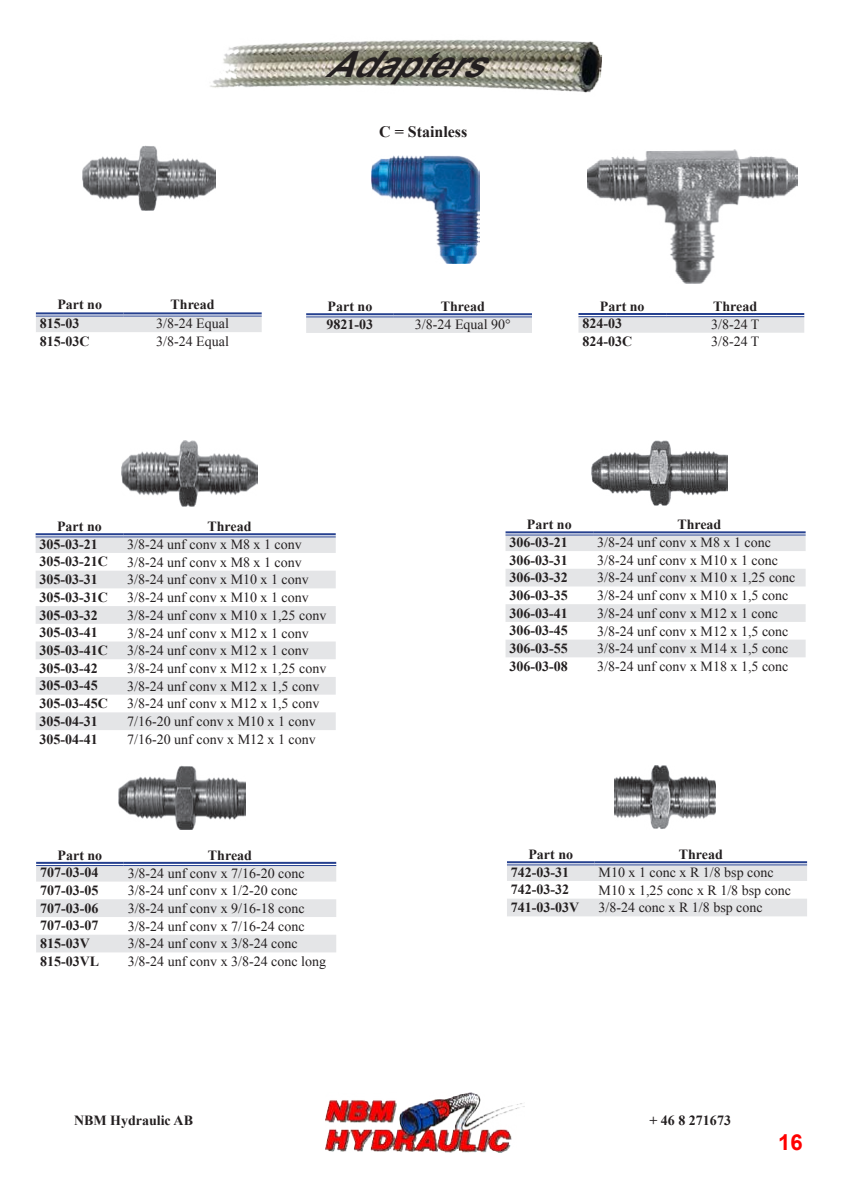
<style>
.page{position:relative;width:842px;height:1191px;background:#fff}
.page>*{position:absolute;margin:0;border:0;box-sizing:border-box;transform-origin:0 0}
.t1{font:italic 700 36px "Arial";color:#231f20}
.t2{font:700 22px "Arial";color:#f00}
.t3{font:700 16px "Times New Roman";color:#231f20}
.t4{font:14px "Times New Roman";color:#231f20}
.t5{font:700 14px "Times New Roman";color:#231f20}
</style>
<div class="page">
<img style="left:326px;top:1092px;width:199px;height:60px">
<img style="left:210px;top:39px;width:392px;height:54px">
<div style="left:578px;top:317px;width:226px;height:16px;background:#e4e5e7"></div>
<hr style="left:578px;top:313px;width:88px;height:2px;background:#25408f">
<hr style="left:578px;top:316px;width:88px;height:1px;background:#25408f">
<hr style="left:666px;top:313px;width:138px;height:2px;background:#25408f">
<hr style="left:666px;top:316px;width:138px;height:1px;background:#25408f">
<div style="left:36px;top:317px;width:226px;height:15px;background:#e4e5e7"></div>
<hr style="left:36px;top:312px;width:88px;height:4px;background:#a6b0d0">
<hr style="left:124px;top:312px;width:138px;height:4px;background:#a6b1d1">
<hr style="left:36px;top:312px;width:88px;height:2px;background:#25408f">
<hr style="left:36px;top:316px;width:88px;height:1px;background:#25408f">
<hr style="left:124px;top:312px;width:138px;height:2px;background:#25408f">
<hr style="left:124px;top:316px;width:138px;height:1px;background:#25408f">
<img style="left:82px;top:146px;width:133px;height:65px">
<img style="left:588px;top:150px;width:209px;height:133px">
<img style="left:121px;top:440px;width:136px;height:66px">
<svg style="left:36px;top:537px;width:300px;height:193px;fill:#e4e5e7"></svg>
<hr style="left:36px;top:533px;width:87px;height:4px;background:#cad1e4">
<hr style="left:123px;top:533px;width:213px;height:4px;background:#cad1e4">
<hr style="left:36px;top:533px;width:87px;height:2px;background:#25408f">
<hr style="left:36px;top:536px;width:87px;height:1px;background:#25408f">
<hr style="left:123px;top:533px;width:213px;height:2px;background:#25408f">
<hr style="left:123px;top:536px;width:213px;height:1px;background:#25408f">
<img style="left:591px;top:440px;width:137px;height:65px">
<svg style="left:505px;top:535px;width:301px;height:122px"></svg>
<hr style="left:505px;top:531px;width:88px;height:4px;background:#b2bcd7">
<hr style="left:593px;top:531px;width:213px;height:4px;background:#b2bcd7">
<hr style="left:505px;top:531px;width:88px;height:2px;background:#25408f">
<hr style="left:505px;top:534px;width:88px;height:1px;background:#25408f">
<hr style="left:593px;top:531px;width:213px;height:2px;background:#25408f">
<hr style="left:593px;top:534px;width:213px;height:1px;background:#25408f">
<img style="left:371px;top:155px;width:108px;height:108px">
<div style="left:306px;top:317px;width:226px;height:16px;background:#e4e5e7"></div>
<hr style="left:306px;top:313px;width:88px;height:4px;background:#cbd2e4">
<hr style="left:394px;top:313px;width:138px;height:4px;background:#cbd2e4">
<hr style="left:306px;top:313px;width:88px;height:2px;background:#25408f">
<hr style="left:306px;top:316px;width:88px;height:1px;background:#25408f">
<hr style="left:394px;top:313px;width:138px;height:2px;background:#25408f">
<hr style="left:394px;top:316px;width:138px;height:1px;background:#25408f">
<img style="left:118px;top:766px;width:128px;height:63px">
<svg style="left:36px;top:866px;width:300px;height:86px"></svg>
<hr style="left:36px;top:862px;width:88px;height:2px;background:#25408f">
<hr style="left:36px;top:865px;width:88px;height:1px;background:#25408f">
<hr style="left:124px;top:862px;width:212px;height:2px;background:#25408f">
<hr style="left:124px;top:865px;width:212px;height:1px;background:#25408f">
<img style="left:614px;top:766px;width:102px;height:63px">
<svg style="left:507px;top:865px;width:300px;height:51px"></svg>
<hr style="left:507px;top:861px;width:88px;height:4px;background:#cad1e4">
<hr style="left:595px;top:861px;width:212px;height:4px;background:#cad1e4">
<hr style="left:507px;top:861px;width:88px;height:2px;background:#25408f">
<hr style="left:507px;top:864px;width:88px;height:1px;background:#25408f">
<hr style="left:595px;top:861px;width:212px;height:2px;background:#25408f">
<hr style="left:595px;top:864px;width:212px;height:1px;background:#25408f">
<h1 class="t1" style="left:325px;top:40px;width:192px">Adapters</h1>
<p class="t5" style="left:57px;top:295px;width:46px">Part no</p>
<p class="t5" style="left:171px;top:295px;width:46px">Thread</p>
<p class="t5" style="left:40px;top:313px;width:41px">815-03</p>
<p class="t4" style="left:156px;top:314px;width:74px">3/8-24 Equal</p>
<p class="t5" style="left:40px;top:331px;width:51px">815-03C</p>
<p class="t4" style="left:156px;top:332px;width:74px">3/8-24 Equal</p>
<p class="t3" style="left:379px;top:121px;width:90px">C = Stainless</p>
<p class="t5" style="left:328px;top:297px;width:46px">Part no</p>
<p class="t5" style="left:441px;top:297px;width:46px">Thread</p>
<p class="t5" style="left:327px;top:314px;width:48px">9821-03</p>
<p class="t4" style="left:415px;top:315px;width:97px">3/8-24 Equal 90°</p>
<p class="t5" style="left:600px;top:297px;width:46px">Part no</p>
<p class="t5" style="left:713px;top:297px;width:46px">Thread</p>
<p class="t5" style="left:582px;top:314px;width:41px">824-03</p>
<p class="t4" style="left:711px;top:314px;width:50px">3/8-24 T</p>
<p class="t5" style="left:582px;top:332px;width:51px">824-03C</p>
<p class="t4" style="left:711px;top:332px;width:50px">3/8-24 T</p>
<p class="t5" style="left:57px;top:517px;width:46px">Part no</p>
<p class="t5" style="left:207px;top:517px;width:46px">Thread</p>
<p class="t5" style="left:40px;top:534px;width:60px">305-03-21</p>
<p class="t4" style="left:127px;top:535px;width:176px">3/8-24 unf conv x M8 x 1 conv</p>
<p class="t5" style="left:40px;top:552px;width:70px">305-03-21C</p>
<p class="t4" style="left:127px;top:552px;width:176px">3/8-24 unf conv x M8 x 1 conv</p>
<p class="t5" style="left:40px;top:570px;width:60px">305-03-31</p>
<p class="t4" style="left:127px;top:570px;width:183px">3/8-24 unf conv x M10 x 1 conv</p>
<p class="t5" style="left:40px;top:587px;width:70px">305-03-31C</p>
<p class="t4" style="left:127px;top:588px;width:183px">3/8-24 unf conv x M10 x 1 conv</p>
<p class="t5" style="left:40px;top:605px;width:60px">305-03-32</p>
<p class="t4" style="left:127px;top:605px;width:201px">3/8-24 unf conv x M10 x 1,25 conv</p>
<p class="t5" style="left:40px;top:623px;width:60px">305-03-41</p>
<p class="t4" style="left:127px;top:623px;width:183px">3/8-24 unf conv x M12 x 1 conv</p>
<p class="t5" style="left:40px;top:640px;width:70px">305-03-41C</p>
<p class="t4" style="left:127px;top:641px;width:183px">3/8-24 unf conv x M12 x 1 conv</p>
<p class="t5" style="left:40px;top:658px;width:60px">305-03-42</p>
<p class="t4" style="left:127px;top:659px;width:201px">3/8-24 unf conv x M12 x 1,25 conv</p>
<p class="t5" style="left:40px;top:676px;width:60px">305-03-45</p>
<p class="t4" style="left:127px;top:676px;width:194px">3/8-24 unf conv x M12 x 1,5 conv</p>
<p class="t5" style="left:40px;top:694px;width:70px">305-03-45C</p>
<p class="t4" style="left:127px;top:694px;width:194px">3/8-24 unf conv x M12 x 1,5 conv</p>
<p class="t5" style="left:40px;top:711px;width:60px">305-04-31</p>
<p class="t4" style="left:127px;top:712px;width:190px">7/16-20 unf conv x M10 x 1 conv</p>
<p class="t5" style="left:40px;top:729px;width:60px">305-04-41</p>
<p class="t4" style="left:127px;top:729px;width:190px">7/16-20 unf conv x M12 x 1 conv</p>
<p class="t5" style="left:58px;top:845px;width:46px">Part no</p>
<p class="t5" style="left:208px;top:845px;width:46px">Thread</p>
<p class="t5" style="left:40px;top:863px;width:60px">707-03-04</p>
<p class="t4" style="left:128px;top:863px;width:178px">3/8-24 unf conv x 7/16-20 conc</p>
<p class="t5" style="left:40px;top:880px;width:60px">707-03-05</p>
<p class="t4" style="left:128px;top:881px;width:171px">3/8-24 unf conv x 1/2-20 conc</p>
<p class="t5" style="left:40px;top:898px;width:60px">707-03-06</p>
<p class="t4" style="left:128px;top:899px;width:178px">3/8-24 unf conv x 9/16-18 conc</p>
<p class="t5" style="left:40px;top:916px;width:60px">707-03-07</p>
<p class="t4" style="left:128px;top:916px;width:178px">3/8-24 unf conv x 7/16-24 conc</p>
<p class="t5" style="left:40px;top:933px;width:51px">815-03V</p>
<p class="t4" style="left:128px;top:934px;width:171px">3/8-24 unf conv x 3/8-24 conc</p>
<p class="t5" style="left:40px;top:951px;width:61px">815-03VL</p>
<p class="t4" style="left:128px;top:952px;width:200px">3/8-24 unf conv x 3/8-24 conc long</p>
<p class="t5" style="left:74px;top:1110px;width:120px">NBM Hydraulic AB</p>
<p class="t5" style="left:527px;top:515px;width:46px">Part no</p>
<p class="t5" style="left:677px;top:515px;width:46px">Thread</p>
<p class="t5" style="left:509px;top:532px;width:60px">306-03-21</p>
<p class="t4" style="left:597px;top:533px;width:175px">3/8-24 unf conv x M8 x 1 conc</p>
<p class="t5" style="left:509px;top:550px;width:60px">306-03-31</p>
<p class="t4" style="left:597px;top:550px;width:182px">3/8-24 unf conv x M10 x 1 conc</p>
<p class="t5" style="left:509px;top:568px;width:60px">306-03-32</p>
<p class="t4" style="left:597px;top:568px;width:200px">3/8-24 unf conv x M10 x 1,25 conc</p>
<p class="t5" style="left:509px;top:585px;width:60px">306-03-35</p>
<p class="t4" style="left:597px;top:586px;width:193px">3/8-24 unf conv x M10 x 1,5 conc</p>
<p class="t5" style="left:509px;top:603px;width:60px">306-03-41</p>
<p class="t4" style="left:597px;top:604px;width:182px">3/8-24 unf conv x M12 x 1 conc</p>
<p class="t5" style="left:509px;top:621px;width:60px">306-03-45</p>
<p class="t4" style="left:597px;top:621px;width:193px">3/8-24 unf conv x M12 x 1,5 conc</p>
<p class="t5" style="left:509px;top:639px;width:60px">306-03-55</p>
<p class="t4" style="left:597px;top:639px;width:193px">3/8-24 unf conv x M14 x 1,5 conc</p>
<p class="t5" style="left:509px;top:656px;width:60px">306-03-08</p>
<p class="t4" style="left:597px;top:657px;width:193px">3/8-24 unf conv x M18 x 1,5 conc</p>
<p class="t5" style="left:528px;top:845px;width:46px">Part no</p>
<p class="t5" style="left:679px;top:845px;width:46px">Thread</p>
<p class="t5" style="left:511px;top:862px;width:60px">742-03-31</p>
<p class="t4" style="left:599px;top:863px;width:176px">M10 x 1 conc x R 1/8 bsp conc</p>
<p class="t5" style="left:511px;top:880px;width:60px">742-03-32</p>
<p class="t4" style="left:599px;top:880px;width:194px">M10 x 1,25 conc x R 1/8 bsp conc</p>
<p class="t5" style="left:511px;top:897px;width:70px">741-03-03V</p>
<p class="t4" style="left:599px;top:898px;width:166px">3/8-24 conc x R 1/8 bsp conc</p>
<p class="t5" style="left:649px;top:1110px;width:83px">+ 46 8 271673</p>
<h2 class="t2" style="left:778px;top:1127px;width:26px">16</h2>
</div>
